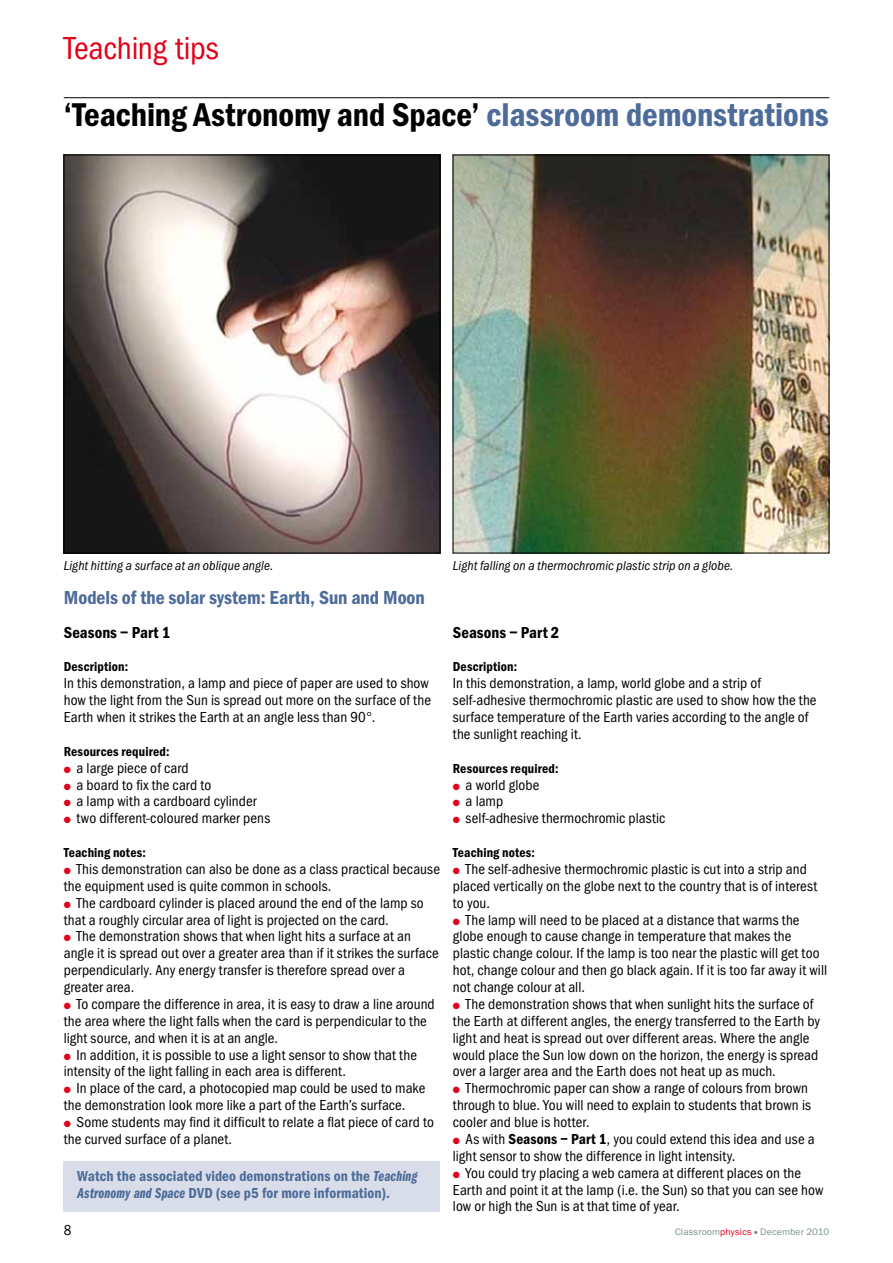
<style>
.page{position:relative;width:893px;height:1263px;background:#fff}
.page>*{position:absolute;margin:0;border:0;box-sizing:border-box;transform-origin:0 0}
.t1{font:600 34.2px "Franklin Got Cd Io P";letter-spacing:-.005em;color:#000}
.t2{font:33px "Franklin Got Cd Io P";letter-spacing:-.01em;color:#e2001a}
.t3{font:600 19.5px "Franklin Got Cd Io P";color:#4d6c99}
.t4{font:600 16.5px "Franklin Got Cd Io P";letter-spacing:.005em;color:#000}
.t5{font:15px/16.8px "Franklin Got Cd Io P";letter-spacing:.005em;color:#000}
.t6{font:600 15px/16.8px "Franklin Got Cd Io P";letter-spacing:.01em;color:#4d6c99}
.t7{font:600 13.5px "Franklin Got Cd Io P";letter-spacing:.01em;color:#000}
.t8{font:italic 13.5px "Franklin Got Cd Io P";letter-spacing:.005em;color:#000}
.t9{font:9.75px "Franklin Got Io P";letter-spacing:.015em;color:#798c8d}
.s1{color:#4d6c99}
.s2{color:#e2001a}
.s3{font-style:italic}
.s4{font-weight:600}
</style>
<div class="page">
<hr style="left:64px;top:97px;width:765px;height:1px;background:#000">
<div style="left:64px;top:1161px;width:376px;height:50px;background:#d9dde9"></div>
<img style="left:455px;top:157px;width:372px;height:394px">
<div style="left:453px;top:155px;width:376px;height:398px;border:1px solid #000"></div>
<img style="left:66px;top:157px;width:372px;height:394px">
<div style="left:64px;top:155px;width:376px;height:398px;border:1px solid #000"></div>
<h2 class="t2" style="left:64px;top:29px;width:157px">Teaching tips</h2>
<h1 class="t1" style="left:64px;top:95px;width:767px">‘Teaching Astronomy and Space’ <span class="s1">classroom demonstrations</span></h1>
<p class="t8" style="left:64px;top:558px;width:211px">Light hitting a surface at an oblique angle.</p>
<p class="t8" style="left:453px;top:558px;width:282px">Light falling on a thermochromic plastic strip on a globe.</p>
<h3 class="t3" style="left:64px;top:586px;width:363px">Models of the solar system: Earth, Sun and Moon</h3>
<p class="t4" style="left:64px;top:623px;width:108px">Seasons – Part 1</p>
<p class="t7" style="left:64px;top:659px;width:66px">Description:</p>
<p class="t5" style="left:64px;top:675px;width:369px">In this demonstration, a lamp and piece of paper are used to show how the light from the Sun is spread out more on the surface of the<br>Earth when it strikes the Earth at an angle less than 90°.</p>
<p class="t7" style="left:64px;top:743px;width:107px">Resources required:</p>
<p class="t5" style="left:64px;top:759px;width:126px"><span class="s2">●</span> a large piece of card</p>
<p class="t5" style="left:64px;top:776px;width:149px"><span class="s2">●</span> a board to fix the card to</p>
<p class="t5" style="left:64px;top:793px;width:194px"><span class="s2">●</span> a lamp with a cardboard cylinder</p>
<p class="t5" style="left:64px;top:810px;width:208px"><span class="s2">●</span> two different-coloured marker pens</p>
<p class="t7" style="left:64px;top:845px;width:84px">Teaching notes:</p>
<p class="t5" style="left:64px;top:861px;width:378px"><span class="s2">●</span> This demonstration can also be done as a class practical because the equipment used is quite common in schools.</p>
<p class="t5" style="left:64px;top:894px;width:362px"><span class="s2">●</span> The cardboard cylinder is placed around the end of the lamp so that a roughly circular area of light is projected on the card.</p>
<p class="t5" style="left:64px;top:928px;width:377px"><span class="s2">●</span> The demonstration shows that when light hits a surface at an angle it is spread out over a greater area than if it strikes the surface perpendicularly. Any energy transfer is therefore spread over a greater area.</p>
<p class="t5" style="left:64px;top:996px;width:372px"><span class="s2">●</span> To compare the difference in area, it is easy to draw a line around the area where the light falls when the card is perpendicular to the light source, and when it is at an angle.</p>
<p class="t5" style="left:64px;top:1046px;width:355px"><span class="s2">●</span> In addition, it is possible to use a light sensor to show that the intensity of the light falling in each area is different.</p>
<p class="t5" style="left:64px;top:1080px;width:363px"><span class="s2">●</span> In place of the card, a photocopied map could be used to make the demonstration look more like a part of the Earth’s surface.</p>
<p class="t5" style="left:64px;top:1114px;width:372px"><span class="s2">●</span> Some students may find it difficult to relate a flat piece of card to the curved surface of a planet.</p>
<p class="t6" style="left:77px;top:1168px;width:342px">Watch the associated video demonstrations on the <span class="s3">Teaching<br>Astronomy and Space</span> DVD (see p5 for more information).</p>
<p class="t5" style="left:64px;top:1222px;width:9px">8</p>
<p class="t4" style="left:453px;top:623px;width:108px">Seasons – Part 2</p>
<p class="t7" style="left:453px;top:659px;width:66px">Description:</p>
<p class="t5" style="left:453px;top:675px;width:365px">In this demonstration, a lamp, world globe and a strip of self-adhesive thermochromic plastic are used to show how the the surface temperature of the Earth varies according to the angle of the sunlight reaching it.</p>
<p class="t7" style="left:453px;top:760px;width:107px">Resources required:</p>
<p class="t5" style="left:453px;top:776px;width:88px"><span class="s2">●</span> a world globe</p>
<p class="t5" style="left:453px;top:793px;width:52px"><span class="s2">●</span> a lamp</p>
<p class="t5" style="left:453px;top:810px;width:214px"><span class="s2">●</span> self-adhesive thermochromic plastic</p>
<p class="t7" style="left:453px;top:845px;width:84px">Teaching notes:</p>
<p class="t5" style="left:453px;top:861px;width:366px"><span class="s2">●</span> The self-adhesive thermochromic plastic is cut into a strip and placed vertically on the globe next to the country that is of interest to you.</p>
<p class="t5" style="left:453px;top:911px;width:376px"><span class="s2">●</span> The lamp will need to be placed at a distance that warms the globe enough to cause change in temperature that makes the plastic change colour. If the lamp is too near the plastic will get too hot, change colour and then go black again. If it is too far away it will not change colour at all.</p>
<p class="t5" style="left:453px;top:996px;width:369px"><span class="s2">●</span> The demonstration shows that when sunlight hits the surface of the Earth at different angles, the energy transferred to the Earth by light and heat is spread out over different areas. Where the angle would place the Sun low down on the horizon, the energy is spread over a larger area and the Earth does not heat up as much.</p>
<p class="t5" style="left:453px;top:1080px;width:360px"><span class="s2">●</span> Thermochromic paper can show a range of colours from brown through to blue. You will need to explain to students that brown is cooler and blue is hotter.</p>
<p class="t5" style="left:453px;top:1131px;width:363px"><span class="s2">●</span> As with <span class="s4">Seasons – Part 1</span>, you could extend this idea and use a light sensor to show the difference in light intensity.</p>
<p class="t5" style="left:453px;top:1164px;width:372px"><span class="s2">●</span> You could try placing a web camera at different places on the<br>Earth and point it at the lamp (i.e. the Sun) so that you can see how low or high the Sun is at that time of year.</p>
<p class="t9" style="left:675px;top:1226px;width:156px">Classroom<span class="s2">physics</span> ● December 2010</p>
</div>
